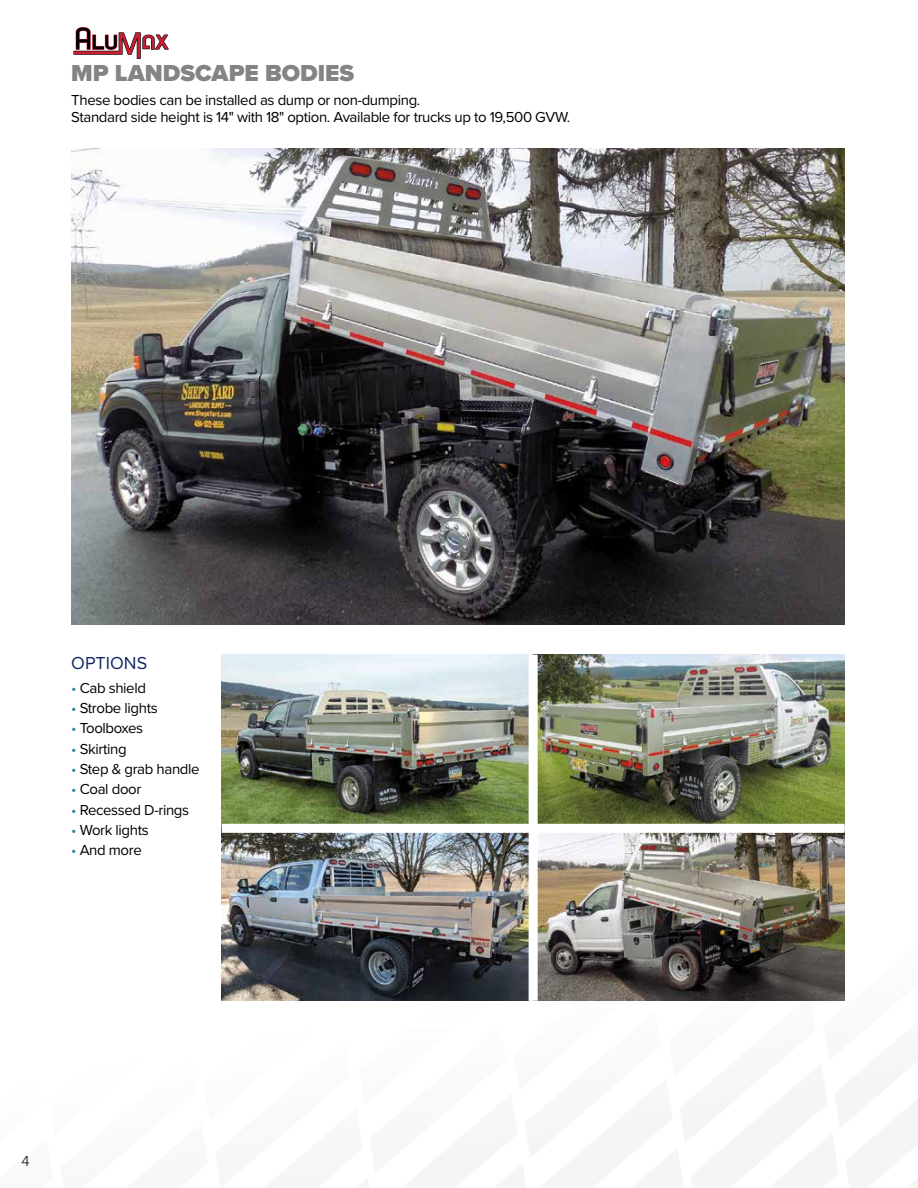
<style>
.page{position:relative;width:918px;height:1188px;background:#fff}
.page>*{position:absolute;margin:0;border:0;box-sizing:border-box;transform-origin:0 0}
.t1{font:900 24px "Proxima Nova";color:#848484}
.t2{font:18px "Proxima Nova";color:#142864}
.t3{font:15px/16.5px "Proxima Nova";letter-spacing:-.025em;color:#000}
.t4{font:300 15px "Proxima Nova";color:#000}
.s1{color:#2c86a4}
</style>
<div class="page">
<img style="left:71px;top:149px;width:774px;height:475px">
<img style="left:222px;top:655px;width:307px;height:169px">
<img style="left:538px;top:655px;width:307px;height:169px">
<img style="left:222px;top:833px;width:306px;height:168px">
<img style="left:538px;top:833px;width:307px;height:168px">
<svg style="left:73px;top:27px;width:96px;height:32px"></svg>
<h1 class="t1" style="left:71px;top:55px;width:284px">MP LANDSCAPE BODIES</h1>
<p class="t3" style="left:71px;top:92px;width:501px">These bodies can be installed as dump or non-dumping.<br>Standard side height is 14" with 18" option. Available for trucks up to 19,500 GVW.</p>
<p class="t2" style="left:71px;top:652px;width:77px">OPTIONS</p>
<p class="t3" style="left:71px;top:680px;width:76px"><span class="s1">•</span> Cab shield</p>
<p class="t3" style="left:71px;top:700px;width:88px"><span class="s1">•</span> Strobe lights</p>
<p class="t3" style="left:71px;top:721px;width:73px"><span class="s1">•</span> Toolboxes</p>
<p class="t3" style="left:71px;top:741px;width:57px"><span class="s1">•</span> Skirting</p>
<p class="t3" style="left:71px;top:761px;width:130px"><span class="s1">•</span> Step &amp; grab handle</p>
<p class="t3" style="left:71px;top:781px;width:72px"><span class="s1">•</span> Coal door</p>
<p class="t3" style="left:71px;top:802px;width:119px"><span class="s1">•</span> Recessed D-rings</p>
<p class="t3" style="left:71px;top:822px;width:79px"><span class="s1">•</span> Work lights</p>
<p class="t3" style="left:71px;top:842px;width:72px"><span class="s1">•</span> And more</p>
<p class="t4" style="left:22px;top:1152px;width:10px">4</p>
</div>
